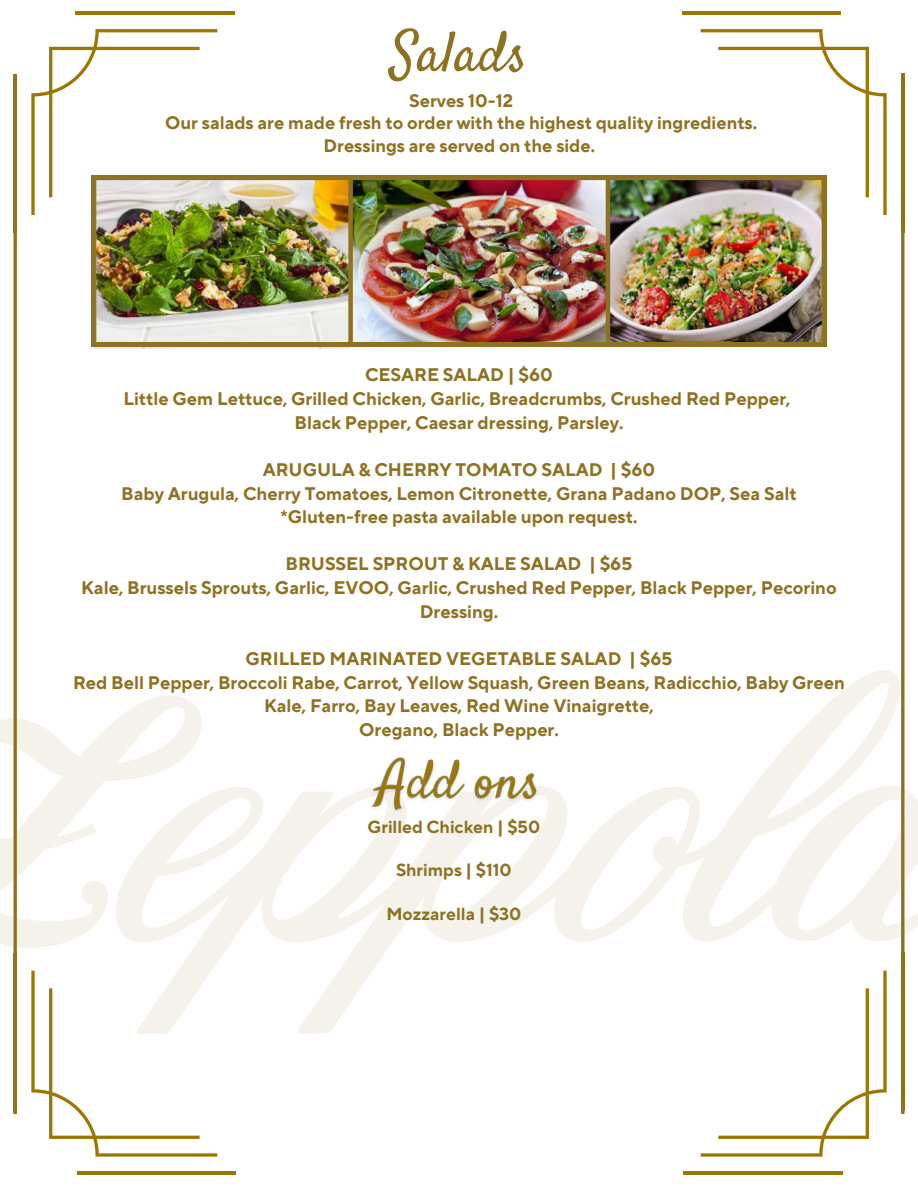
<style>
.page{position:relative;width:918px;height:1188px;background:#fff}
.page>*{position:absolute;margin:0;border:0;box-sizing:border-box;transform-origin:0 0}
.t1{font:57px "Satisfy";color:#8e7224}
.t2{font:700 18.15px/23.7px "TT Norms Pro";color:#8e7224;text-align:center}
.t3{font:700 18px/22.5px "TT Norms Pro";color:#8e7224;text-align:center}
.t4{font:700 17.4px "TT Norms Pro";color:#8e7224}
</style>
<div class="page">
<div style="left:0;top:695px;width:202px;height:253px;background:linear-gradient(to bottom,#fbfaf8,#fbf9f7)"></div>
<svg style="left:116px;top:670px;width:802px;height:364px"></svg>
<hr style="left:76px;top:11px;width:159px;height:4px;background:#9b7600">
<svg style="left:31px;top:29px;width:186px;height:186px"></svg>
<hr style="left:901px;top:73px;width:3px;height:160px;background:#9b7600">
<hr style="left:683px;top:11px;width:158px;height:4px;background:#9b7600">
<svg style="left:701px;top:29px;width:186px;height:186px"></svg>
<hr style="left:683px;top:1171px;width:159px;height:3px;background:#9b7600">
<svg style="left:701px;top:971px;width:186px;height:186px"></svg>
<hr style="left:77px;top:1171px;width:158px;height:3px;background:#9b7600">
<svg style="left:31px;top:971px;width:186px;height:186px"></svg>
<svg style="left:13px;top:74px;width:4px;height:1040px;fill:#8f7224"></svg>
<hr style="left:901px;top:74px;width:3px;height:1040px;background:#8e7224">
<img style="left:92px;top:176px;width:734px;height:170px">
<div style="left:348px;top:177px;width:5px;height:170px;background:#8e7224"></div>
<hr style="left:606px;top:176px;width:4px;height:171px;background:#8e7224">
<img style="left:365px;top:747px;width:179px;height:78px">
<h1 class="t1" style="left:391px;top:17px;width:138px">Salads</h1>
<p class="t3" style="left:165px;top:90px;width:593px">Serves 10-12<br>Our salads are made fresh to order with the highest quality ingredients.<br>Dressings are served on the side.</p>
<p class="t2" style="left:123px;top:364px;width:669px">CESARE SALAD | $60<br>Little Gem Lettuce, Grilled Chicken, Garlic, Breadcrumbs, Crushed Red Pepper,<br>Black Pepper, Caesar dressing, Parsley.</p>
<p class="t2" style="left:121px;top:458px;width:677px">ARUGULA &amp; CHERRY TOMATO SALAD | $60<br>Baby Arugula, Cherry Tomatoes, Lemon Citronette, Grana Padano DOP, Sea Salt *Gluten-free pasta available upon request.</p>
<p class="t2" style="left:81px;top:553px;width:757px">BRUSSEL SPROUT &amp; KALE SALAD | $65<br>Kale, Brussels Sprouts, Garlic, EVOO, Garlic, Crushed Red Pepper, Black Pepper, Pecorino<br>Dressing.</p>
<p class="t2" style="left:73px;top:647px;width:773px">GRILLED MARINATED VEGETABLE SALAD | $65<br>Red Bell Pepper, Broccoli Rabe, Carrot, Yellow Squash, Green Beans, Radicchio, Baby Green Kale, Farro, Bay Leaves, Red Wine Vinaigrette,<br>Oregano, Black Pepper.</p>
<p class="t4" style="left:368px;top:816px;width:174px">Grilled Chicken | $50</p>
<p class="t4" style="left:396px;top:860px;width:117px">Shrimps | $110</p>
<p class="t4" style="left:386px;top:903px;width:137px">Mozzarella | $30</p>
</div>
